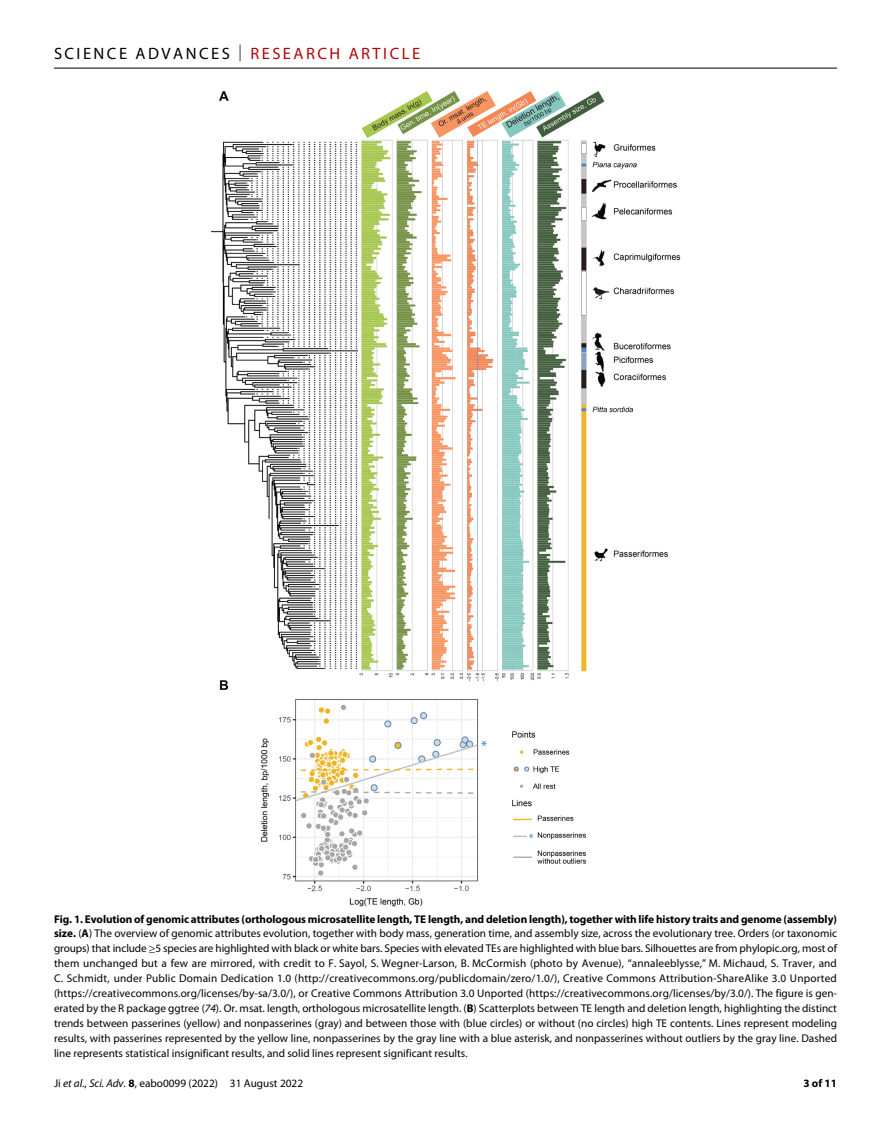
<style>
.page{position:relative;width:891px;height:1134px;background:#fff}
.page>*{position:absolute;margin:0;border:0;box-sizing:border-box;transform-origin:0 0}
.t1{font:16.5px "Myriad Pro";letter-spacing:.15em;color:#000}
.t2{font:11.25px/15px "Myriad Pro";color:#000;text-align:justify}
.t3{font:700 11.25px "Myriad Pro";color:#000}
.s1{font-weight:300}
.s2{color:#b10508}
.s3{font-weight:700}
.s4{font-style:italic}
</style>
<div class="page">
<hr style="left:54px;top:68px;width:783px;height:1px;background:#000">
<img style="left:211px;top:91px;width:469px;height:816px">
<h1 class="t1" style="left:54px;top:40px;width:368px">SCIENCE ADVANCES <span class="s1">|</span> <span class="s2">RESEARCH ARTICLE</span></h1>
<p class="t2" style="left:54px;top:911px;width:785px"><span class="s3">Fig. 1. Evolution of genomic attributes (orthologous microsatellite length, TE length, and deletion length), together with life history traits and genome (assembly) size.</span> (<span class="s3">A</span>) The overview of genomic attributes evolution, together with body mass, generation time, and assembly size, across the evolutionary tree. Orders (or taxonomic groups) that include ≥5 species are highlighted with black or white bars. Species with elevated TEs are highlighted with blue bars. Silhouettes are from phylopic.org, most of them unchanged but a few are mirrored, with credit to F. Sayol, S. Wegner-Larson, B. McCormish (photo by Avenue), “annaleeblysse,” M. Michaud, S. Traver, and C. Schmidt, under Public Domain Dedication 1.0 (http://creativecommons.org/publicdomain/zero/1.0/), Creative Commons Attribution-ShareAlike 3.0 Unported (https://creativecommons.org/licenses/by-sa/3.0/), or Creative Commons Attribution 3.0 Unported (https://creativecommons.org/licenses/by/3.0/). The figure is gen&shy;erated by the R package ggtree (<span class="s4">74</span>). Or. msat. length, orthologous microsatellite length. (<span class="s3">B</span>) Scatterplots between TE length and deletion length, highlighting the distinct trends between passerines (yellow) and nonpasserines (gray) and between those with (blue circles) or without (no circles) high TE contents. Lines represent modeling results, with passerines represented by the yellow line, nonpasserines by the gray line with a blue asterisk, and nonpasserines without outliers by the gray line. Dashed line represents statistical insignificant results, and solid lines represent significant results.</p>
<p class="t2" style="left:54px;top:1076px;width:251px">Ji <span class="s4">et al</span>., <span class="s4">Sci. Adv.</span> <span class="s3">8</span>, eabo0099 (2022) 31 August 2022</p>
<p class="t3" style="left:803px;top:1074px;width:35px">3 of 11</p>
</div>
